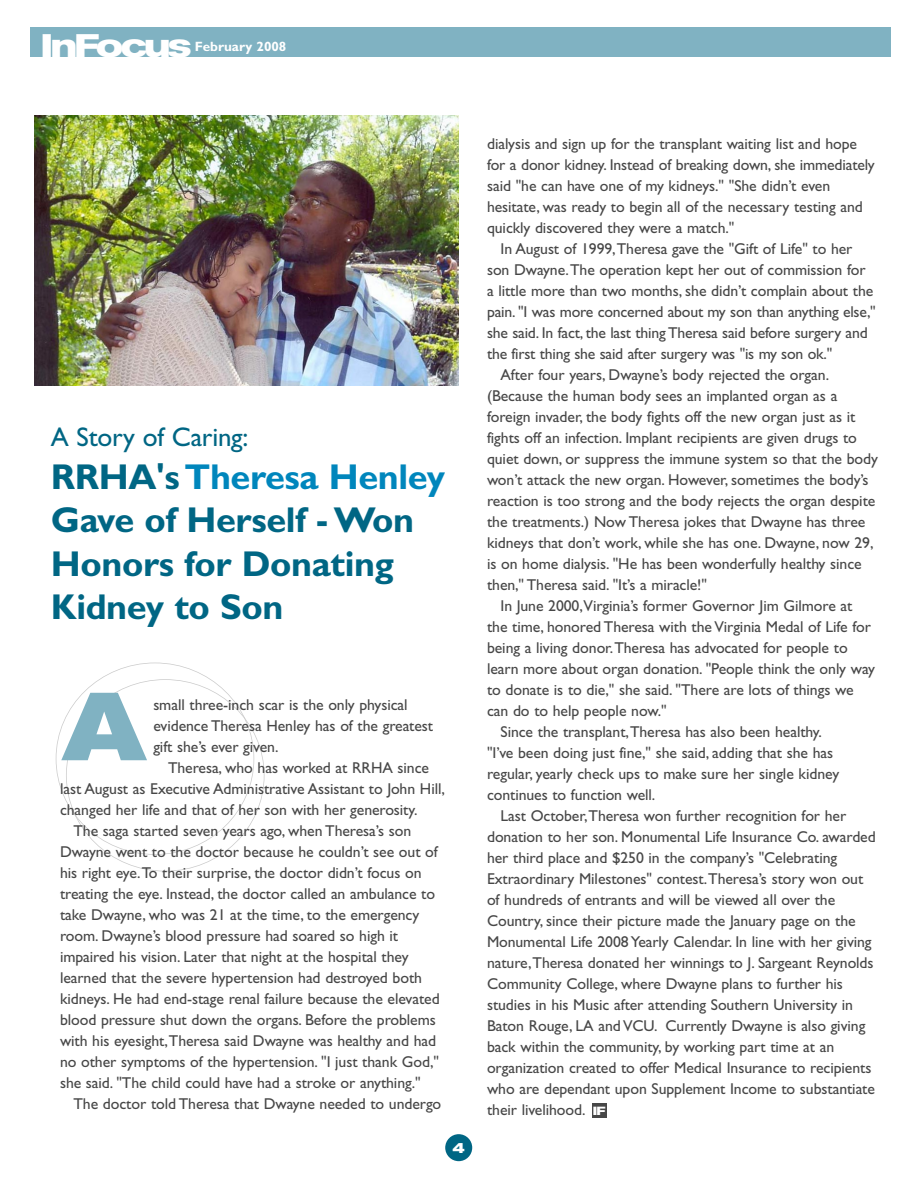
<style>
.page{position:relative;width:918px;height:1188px;background:#fff}
.page>*{position:absolute;margin:0;border:0;box-sizing:border-box;transform-origin:0 0}
.t1{font:700 expanded 95.55px "Akzidenz Grotesk BE";color:#80b2c2}
.t2{font:700 36px/43.2px "Gill Sans";letter-spacing:-.01em;color:#006684}
.t3{font:700 expanded 32.4px "Akzidenz Grotesk BE";letter-spacing:-.08em;color:#fff}
.t4{font:27px "Gill Sans";letter-spacing:-.01em;color:#006684}
.t5{font:15.75px/21px "Gill Sans";letter-spacing:-.005em;color:#474747}
.t6{font:700 expanded 14.7px "Akzidenz Grotesk BE";color:#fff}
.t7{font:700 13.5px "Gill Sans";color:#fff}
.s1{color:#0086bc}
.s2{font-family:"Akzidenz Grotesk BE";font-weight:700;font-stretch:expanded;font-size:11.85px;color:#fff}
</style>
<div class="page">
<div style="left:445px;top:1134px;width:27px;height:27px;background:#006684;border-radius:50%"></div>
<div style="left:30px;top:27px;width:861px;height:30px;background:#80b2c2"></div>
<div style="left:592px;top:1103px;width:15px;height:14px;background:#474747"></div>
<img style="left:34px;top:115px;width:425px;height:270px">
<h3 class="t3" style="left:41px;top:34px;width:152px">InFocus</h3>
<p class="t7" style="left:195px;top:42px;width:93px">February 2008</p>
<h3 class="t4" style="left:51px;top:427px;width:199px">A Story of Caring:</h3>
<h2 class="t2" style="left:51px;top:459px;width:396px">RRHA's <span class="s1">Theresa Henley<br></span>Gave of Herself - Won<br>Honors for Donating<br>Kidney to Son</h2>
<h1 class="t1" style="left:61px;top:693px;width:87px">A</h1>
<p class="t5" style="left:153px;top:696px;width:281px">small three-inch scar is the only physical evidence Theresa Henley has of the greatest gift she’s ever given.</p>
<p class="t5" style="left:168px;top:759px;width:263px">Theresa, who has worked at RRHA since</p>
<p class="t5" style="left:60px;top:780px;width:386px">last August as Executive Administrative Assistant to John Hill,</p>
<p class="t5" style="left:60px;top:801px;width:359px">changed her life and that of her son with her generosity.</p>
<p class="t5" style="left:74px;top:822px;width:339px">The saga started seven years ago, when Theresa’s son</p>
<p class="t5" style="left:60px;top:843px;width:379px">Dwayne went to the doctor because he couldn’t see out of</p>
<p class="t5" style="left:60px;top:864px;width:363px">his right eye.To their surprise, the doctor didn’t focus on</p>
<p class="t5" style="left:60px;top:885px;width:377px">treating the eye. Instead, the doctor called an ambulance to</p>
<p class="t5" style="left:60px;top:906px;width:361px">take Dwayne, who was 21 at the time, to the emergency</p>
<p class="t5" style="left:60px;top:927px;width:340px">room. Dwayne’s blood pressure had soared so high it</p>
<p class="t5" style="left:60px;top:948px;width:350px">impaired his vision. Later that night at the hospital they</p>
<p class="t5" style="left:60px;top:969px;width:364px">learned that the severe hypertension had destroyed both</p>
<p class="t5" style="left:60px;top:990px;width:381px">kidneys. He had end-stage renal failure because the elevated</p>
<p class="t5" style="left:60px;top:1011px;width:377px">blood pressure shut down the organs. Before the problems</p>
<p class="t5" style="left:60px;top:1032px;width:378px">with his eyesight,Theresa said Dwayne was healthy and had</p>
<p class="t5" style="left:60px;top:1053px;width:380px">no other symptoms of the hypertension. "I just thank God,"</p>
<p class="t5" style="left:60px;top:1074px;width:362px">she said. "The child could have had a stroke or anything."</p>
<p class="t5" style="left:74px;top:1095px;width:369px">The doctor told Theresa that Dwayne needed to undergo</p>
<p class="t6" style="left:452px;top:1142px;width:14px">4</p>
<p class="t5" style="left:487px;top:135px;width:389px">dialysis and sign up for the transplant waiting list and hope for a donor kidney. Instead of breaking down, she immediately said "he can have one of my kidneys." "She didn’t even hesitate, was ready to begin all of the necessary testing and quickly discovered they were a match."</p>
<p class="t5" style="left:501px;top:240px;width:354px">In August of 1999,Theresa gave the "Gift of Life" to her</p>
<p class="t5" style="left:487px;top:261px;width:380px">son Dwayne.The operation kept her out of commission for</p>
<p class="t5" style="left:487px;top:282px;width:388px">a little more than two months, she didn’t complain about the</p>
<p class="t5" style="left:487px;top:303px;width:390px">pain. "I was more concerned about my son than anything else,"</p>
<p class="t5" style="left:487px;top:324px;width:382px">she said. In fact, the last thing Theresa said before surgery and</p>
<p class="t5" style="left:487px;top:345px;width:347px">the first thing she said after surgery was "is my son ok."</p>
<p class="t5" style="left:501px;top:366px;width:330px">After four years, Dwayne’s body rejected the organ.</p>
<p class="t5" style="left:487px;top:387px;width:352px">(Because the human body sees an implanted organ as a</p>
<p class="t5" style="left:487px;top:408px;width:370px">foreign invader, the body fights off the new organ just as it</p>
<p class="t5" style="left:487px;top:429px;width:371px">fights off an infection. Implant recipients are given drugs to</p>
<p class="t5" style="left:487px;top:450px;width:392px">quiet down, or suppress the immune system so that the body</p>
<p class="t5" style="left:487px;top:471px;width:383px">won’t attack the new organ. However, sometimes the body’s</p>
<p class="t5" style="left:487px;top:492px;width:390px">reaction is too strong and the body rejects the organ despite</p>
<p class="t5" style="left:487px;top:513px;width:380px">the treatments.) Now Theresa jokes that Dwayne has three</p>
<p class="t5" style="left:487px;top:534px;width:388px">kidneys that don’t work, while she has one. Dwayne, now 29,</p>
<p class="t5" style="left:487px;top:555px;width:376px">is on home dialysis. "He has been wonderfully healthy since</p>
<p class="t5" style="left:487px;top:576px;width:222px">then," Theresa said. "It’s a miracle!"</p>
<p class="t5" style="left:501px;top:597px;width:353px">In June 2000,Virginia’s former Governor Jim Gilmore at</p>
<p class="t5" style="left:487px;top:618px;width:385px">the time, honored Theresa with the Virginia Medal of Life for</p>
<p class="t5" style="left:487px;top:639px;width:362px">being a living donor.Theresa has advocated for people to</p>
<p class="t5" style="left:487px;top:660px;width:389px">learn more about organ donation. "People think the only way</p>
<p class="t5" style="left:487px;top:681px;width:368px">to donate is to die," she said. "There are lots of things we</p>
<p class="t5" style="left:487px;top:702px;width:181px">can do to help people now."</p>
<p class="t5" style="left:501px;top:723px;width:323px">Since the transplant,Theresa has also been healthy.</p>
<p class="t5" style="left:487px;top:744px;width:348px">"I’ve been doing just fine," she said, adding that she has</p>
<p class="t5" style="left:487px;top:765px;width:354px">regular, yearly check ups to make sure her single kidney</p>
<p class="t5" style="left:487px;top:786px;width:170px">continues to function well.</p>
<p class="t5" style="left:501px;top:807px;width:347px">Last October,Theresa won further recognition for her</p>
<p class="t5" style="left:487px;top:828px;width:390px">donation to her son. Monumental Life Insurance Co. awarded</p>
<p class="t5" style="left:487px;top:849px;width:352px">her third place and $250 in the company’s "Celebrating</p>
<p class="t5" style="left:487px;top:870px;width:378px">Extraordinary Milestones" contest.Theresa’s story won out</p>
<p class="t5" style="left:487px;top:891px;width:350px">of hundreds of entrants and will be viewed all over the</p>
<p class="t5" style="left:487px;top:912px;width:370px">Country, since their picture made the January page on the</p>
<p class="t5" style="left:487px;top:933px;width:386px">Monumental Life 2008 Yearly Calendar. In line with her giving</p>
<p class="t5" style="left:487px;top:954px;width:388px">nature,Theresa donated her winnings to J. Sargeant Reynolds</p>
<p class="t5" style="left:487px;top:975px;width:357px">Community College, where Dwayne plans to further his</p>
<p class="t5" style="left:487px;top:996px;width:368px">studies in his Music after attending Southern University in</p>
<p class="t5" style="left:487px;top:1017px;width:380px">Baton Rouge, LA and VCU. Currently Dwayne is also giving</p>
<p class="t5" style="left:487px;top:1038px;width:349px">back within the community, by working part time at an</p>
<p class="t5" style="left:487px;top:1059px;width:386px">organization created to offer Medical Insurance to recipients</p>
<p class="t5" style="left:487px;top:1080px;width:389px">who are dependant upon Supplement Income to substantiate</p>
<p class="t5" style="left:487px;top:1101px;width:120px">their livelihood. <span class="s2">IF</span></p>
</div>
